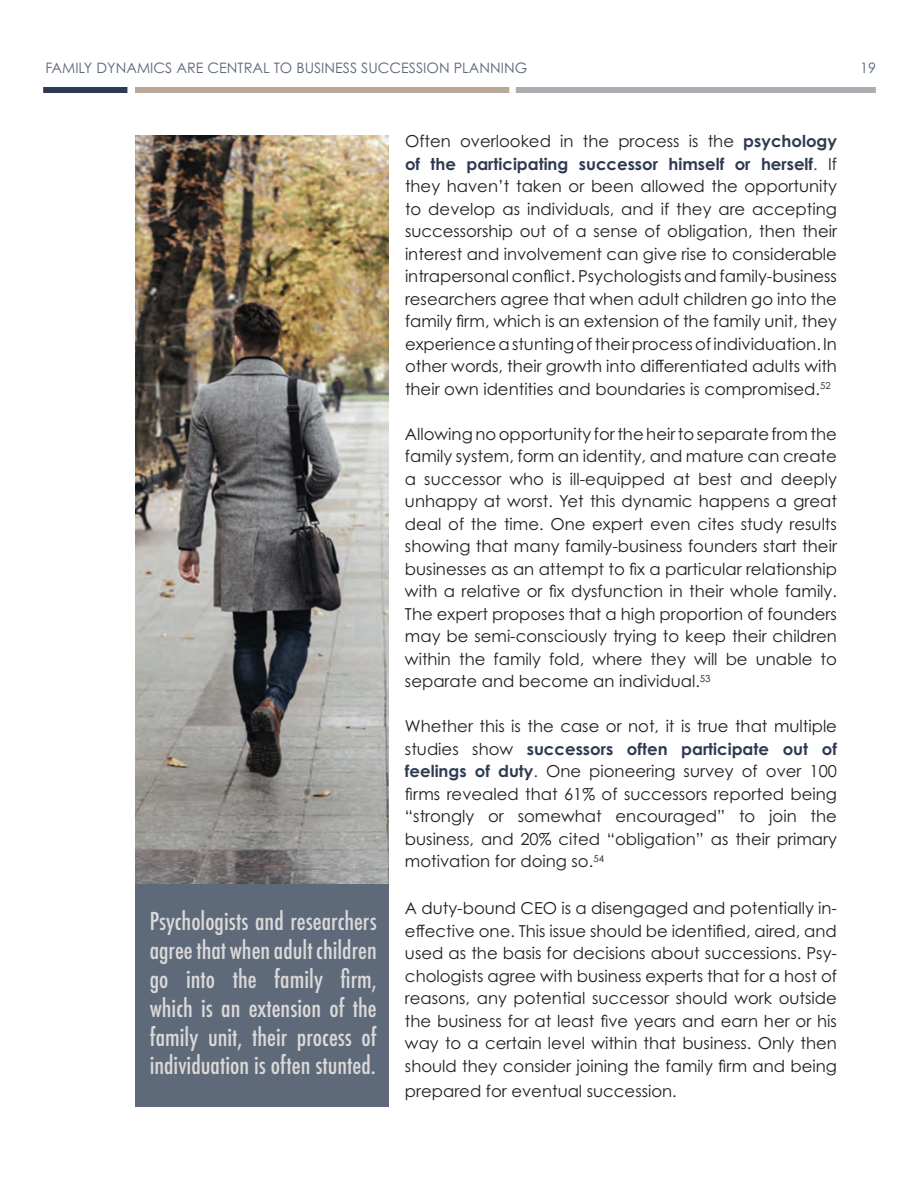
<style>
.page{position:relative;width:918px;height:1188px;background:#fff}
.page>*{position:absolute;margin:0;border:0;box-sizing:border-box;transform-origin:0 0}
.t1{font:500 condensed 24px/28.8px "Futura";color:#dad9d8;text-align:justify}
.t2{font:16.5px/22.5px "Century Gothic Pro";color:#231f20;text-align:justify}
.t3{font:14.4px "Century Gothic Pro";color:#5e697a}
.s1{font-weight:700;color:#2d3a51}
.s2{color:#2d3a51}
</style>
<div class="page">
<div style="left:43px;top:87px;width:84px;height:6px;background:#2d3a51"></div>
<div style="left:516px;top:87px;width:360px;height:6px;background:#aaadb2"></div>
<div style="left:135px;top:87px;width:374px;height:6px;background:#b7a89a"></div>
<div style="left:135px;top:883px;width:253px;height:224px;background:#5e697a"></div>
<img style="left:135px;top:135px;width:253px;height:748px">
<p class="t3" style="left:45px;top:59px;width:483px">FAMILY DYNAMICS ARE CENTRAL TO BUSINESS SUCCESSION PLANNING</p>
<p class="t3" style="left:860px;top:59px;width:17px">19</p>
<h1 class="t1" style="left:150px;top:907px;width:229px">Psychologists and researchers agree that when adult children go into the family firm, which is an extension of the family unit, their process of individuation is often stunted.</h1>
<p class="t2" style="left:405px;top:130px;width:434px">Often overlooked in the process is the <span class="s1">psychology of the participating successor himself or herself</span><span class="s2">.</span> If they haven’t taken or been allowed the opportunity to develop as individuals, and if they are accepting successorship out of a sense of obligation, then their interest and involvement can give rise to considerable intrapersonal conflict. Psychologists and family-business researchers agree that when adult children go into the family firm, which is an extension of the family unit, they experience a stunting of their process of individuation. In other words, their growth into differentiated adults with their own identities and boundaries is compromised.<sup>52</sup></p>
<p class="t2" style="left:405px;top:422px;width:434px">Allowing no opportunity for the heir to separate from the family system, form an identity, and mature can create a successor who is ill-equipped at best and deeply unhappy at worst. Yet this dynamic happens a great deal of the time. One expert even cites study results showing that many family-business founders start their businesses as an attempt to fix a particular relationship with a relative or fix dysfunction in their whole family.<br>The expert proposes that a high proportion of founders may be semi-consciously trying to keep their children within the family fold, where they will be unable to separate and become an individual.<sup>53</sup></p>
<p class="t2" style="left:405px;top:715px;width:434px">Whether this is the case or not, it is true that multiple studies show <span class="s1">successors often participate out of feelings of duty</span><span class="s2">.</span> One pioneering survey of over 100 firms revealed that 61% of successors reported being “strongly or somewhat encouraged” to join the business, and 20% cited “obligation” as their primary motivation for doing so.<sup>54</sup></p>
<p class="t2" style="left:405px;top:897px;width:434px">A duty-bound CEO is a disengaged and potentially in&shy;effective one. This issue should be identified, aired, and used as the basis for decisions about successions. Psy&shy;chologists agree with business experts that for a host of reasons, any potential successor should work outside the business for at least five years and earn her or his way to a certain level within that business. Only then should they consider joining the family firm and being</p>
<p class="t2" style="left:405px;top:1079px;width:273px">prepared for eventual succession.</p>
</div>
